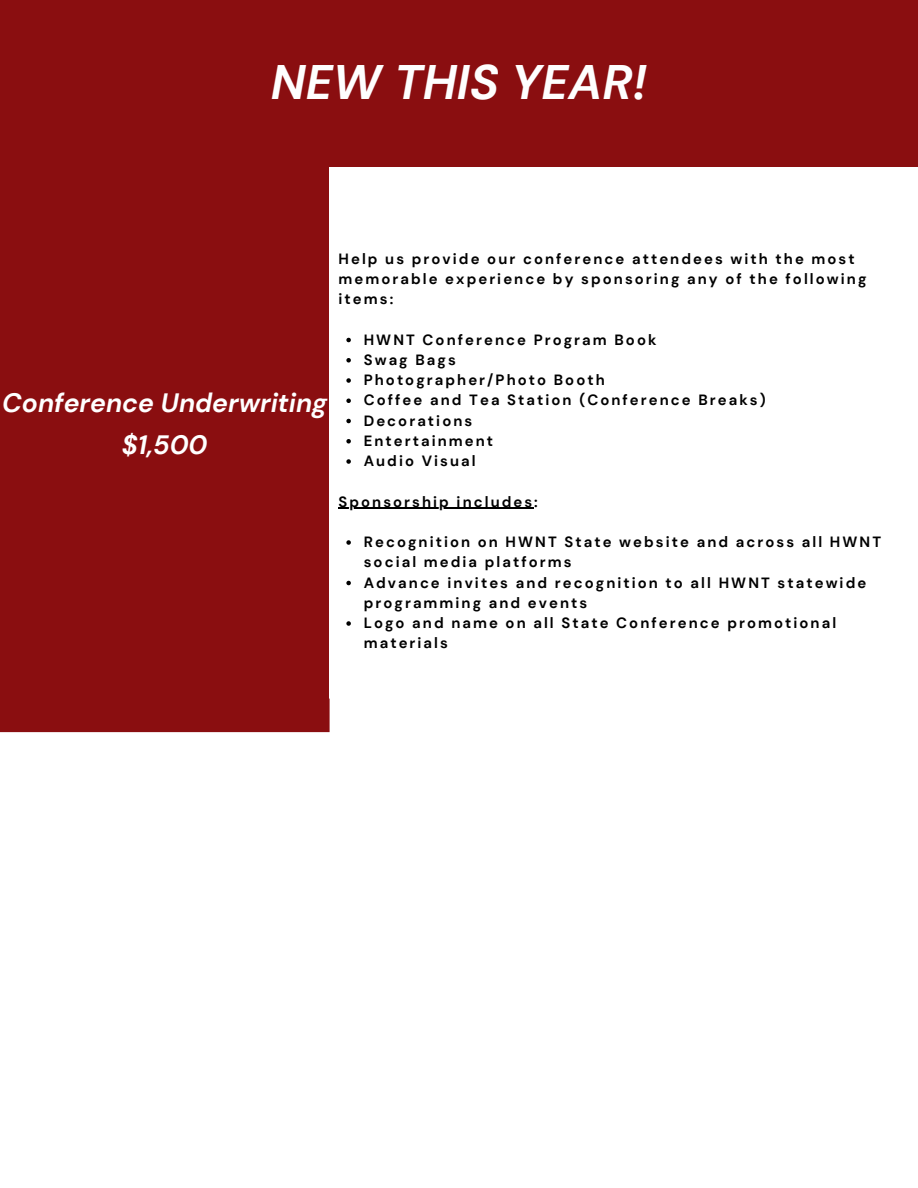
<style>
.page{position:relative;width:918px;height:1188px;background:#fff}
.page>*{position:absolute;margin:0;border:0;box-sizing:border-box;transform-origin:0 0}
.t1{font:italic 700 48.3px "DM Sans";color:#fefefe}
.t2{font:italic 700 26.55px "DM Sans";color:#fff}
.t3{font:700 14.85px/20.2px "DM Sans";letter-spacing:.14em;color:#000}
</style>
<div class="page">
<div style="left:0;top:0;width:918px;height:166px;background:#8a0e10"></div>
<svg style="left:346px;top:338px;width:5px;height:4px"></svg>
<svg style="left:346px;top:358px;width:5px;height:5px"></svg>
<svg style="left:346px;top:378px;width:5px;height:5px"></svg>
<svg style="left:346px;top:399px;width:5px;height:4px"></svg>
<svg style="left:346px;top:419px;width:5px;height:4px"></svg>
<svg style="left:346px;top:439px;width:5px;height:5px"></svg>
<svg style="left:346px;top:459px;width:5px;height:5px"></svg>
<svg style="left:346px;top:540px;width:5px;height:5px"></svg>
<svg style="left:346px;top:581px;width:5px;height:4px"></svg>
<svg style="left:346px;top:621px;width:5px;height:5px"></svg>
<hr style="left:339px;top:508px;width:195px;height:1px;background:#000">
<div style="left:1px;top:166px;width:328px;height:549px;background:#8a0e10"></div>
<div style="left:0;top:699px;width:330px;height:33px;background:#8a0e10"></div>
<p class="t1" style="left:271px;top:51px;width:378px">NEW THIS YEAR!</p>
<p class="t3" style="left:339px;top:248px;width:530px">Help us provide our conference attendees with the most memorable experience by sponsoring any of the following items:</p>
<p class="t2" style="left:2px;top:386px;width:326px">Conference Underwriting</p>
<p class="t2" style="left:122px;top:428px;width:87px">$1,500</p>
<p class="t3" style="left:364px;top:329px;width:294px">HWNT Conference Program Book</p>
<p class="t3" style="left:364px;top:350px;width:94px">Swag Bags</p>
<p class="t3" style="left:364px;top:370px;width:243px">Photographer/Photo Booth</p>
<p class="t3" style="left:364px;top:390px;width:403px">Coffee and Tea Station (Conference Breaks)</p>
<p class="t3" style="left:364px;top:410px;width:110px">Decorations</p>
<p class="t3" style="left:364px;top:431px;width:131px">Entertainment</p>
<p class="t3" style="left:364px;top:451px;width:113px">Audio Visual</p>
<p class="t3" style="left:339px;top:491px;width:201px">Sponsorship includes:</p>
<p class="t3" style="left:364px;top:532px;width:519px">Recognition on HWNT State website and across all HWNT social media platforms</p>
<p class="t3" style="left:364px;top:572px;width:504px">Advance invites and recognition to all HWNT statewide programming and events</p>
<p class="t3" style="left:364px;top:613px;width:474px">Logo and name on all State Conference promotional materials</p>
</div>
